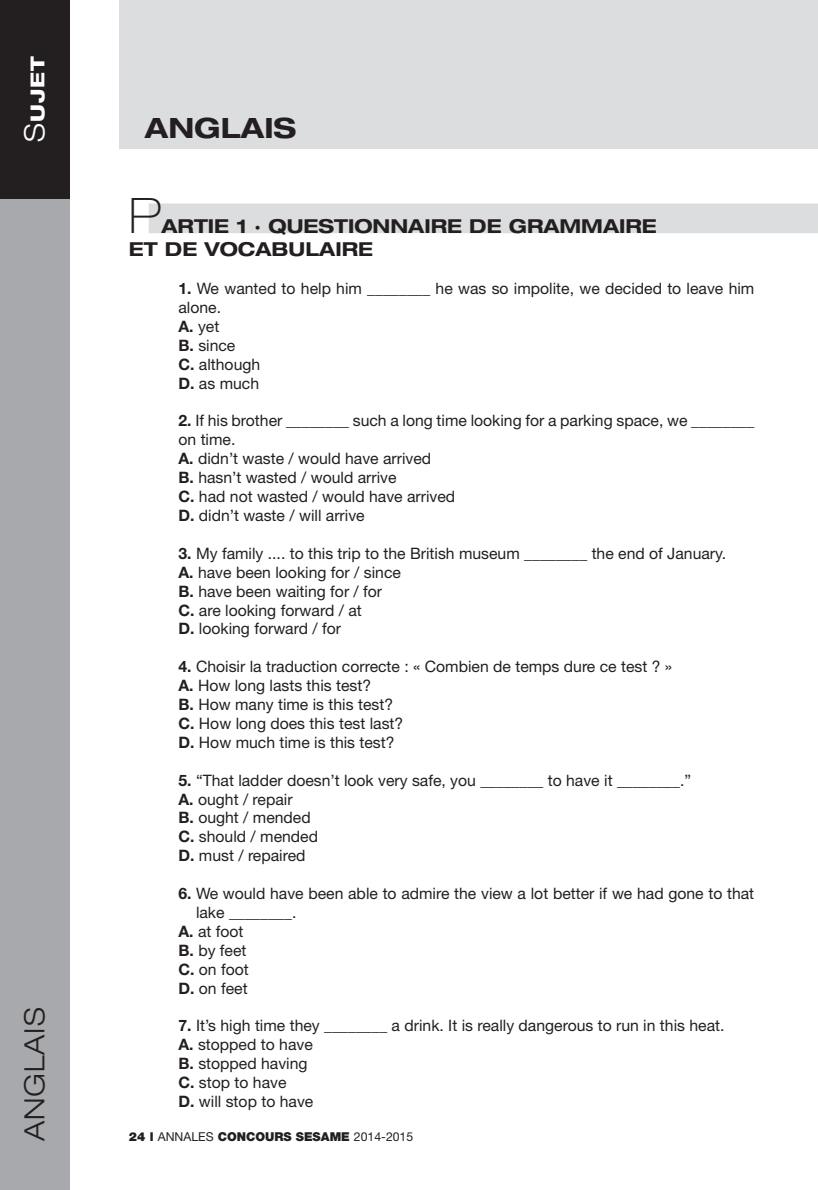
<style>
.page{position:relative;width:818px;height:1190px;background:#fff}
.page>*{position:absolute;margin:0;border:0;box-sizing:border-box;transform-origin:0 0}
.t1{font:100 expanded 49px "Helvetica Neue LT Std";color:#231f20}
.t2{font:300 expanded 28px "Helvetica Neue LT Std";letter-spacing:.03em;color:#231f20}
.t3{font:700 expanded 28px "Helvetica Neue LT Std";color:#231f20}
.t4{font:700 expanded 19.25px/23.1px "Helvetica Neue LT Std";color:#231f20}
.t5{font:800 expanded 19.25px "Helvetica Neue LT Std";color:#fff}
.t6{font:15.75px/18.9px "Helvetica Neue LT Std";color:#231f20}
.t7{font:900 12.25px "Helvetica Neue LT Std";color:#231f20}
.s1{font-weight:300;font-size:28px}
.s2{font-weight:700}
.s3{font-weight:400}
</style>
<div class="page">
<div style="left:0;top:0;width:69px;height:1190px;background:#a8a9ad"></div>
<div style="left:0;top:0;width:69px;height:198px;background:#231f20"></div>
<div style="left:149px;top:203px;width:668px;height:30px;background:#dcdddf"></div>
<div style="left:119px;top:0;width:698px;height:149px;background:#dcdddf"></div>
<p class="t5" style="left:25px;top:142px;width:87px;rotate:-90deg"><span class="s1">S</span>UJET</p>
<h2 class="t2" style="left:18px;top:1141px;width:135px;rotate:-90deg">ANGLAIS</h2>
<h2 class="t3" style="left:145px;top:111px;width:153px">ANGLAIS</h2>
<h1 class="t1" style="left:129px;top:187px;width:34px">P</h1>
<p class="t4" style="left:129px;top:214px;width:529px;text-indent:33px">ARTIE 1 · QUESTIONNAIRE DE GRAMMAIRE<br>ET DE VOCABULAIRE</p>
<p class="t6" style="left:178px;top:279px;width:577px"><span class="s2">1.</span> We wanted to help him ________ he was so impolite, we decided to leave him alone.<br><span class="s2">A.</span> yet<br><span class="s2">B.</span> since<br><span class="s2">C.</span> although<br><span class="s2">D.</span> as much</p>
<p class="t6" style="left:178px;top:411px;width:577px"><span class="s2">2.</span> If his brother ________ such a long time looking for a parking space, we ________ on time.<br><span class="s2">A.</span> didn’t waste / would have arrived<br><span class="s2">B.</span> hasn’t wasted / would arrive<br><span class="s2">C.</span> had not wasted / would have arrived<br><span class="s2">D.</span> didn’t waste / will arrive</p>
<p class="t6" style="left:178px;top:543px;width:549px"><span class="s2">3.</span> My family .... to this trip to the British museum ________ the end of January.<br><span class="s2">A.</span> have been looking for / since<br><span class="s2">B.</span> have been waiting for / for<br><span class="s2">C.</span> are looking forward / at<br><span class="s2">D.</span> looking forward / for</p>
<p class="t6" style="left:178px;top:657px;width:495px"><span class="s2">4.</span> Choisir la traduction correcte : « Combien de temps dure ce test ? » <span class="s2">A.</span> How long lasts this test?<br><span class="s2">B.</span> How many time is this test?<br><span class="s2">C.</span> How long does this test last?<br><span class="s2">D.</span> How much time is this test?</p>
<p class="t6" style="left:178px;top:770px;width:514px"><span class="s2">5.</span> “That ladder doesn’t look very safe, you ________ to have it ________.”<br><span class="s2">A.</span> ought / repair<br><span class="s2">B.</span> ought / mended<br><span class="s2">C.</span> should / mended<br><span class="s2">D.</span> must / repaired</p>
<p class="t6" style="left:178px;top:884px;width:577px"><span class="s2">6.</span> We would have been able to admire the view a lot better if we had gone to that</p>
<p class="t6" style="left:196px;top:903px;width:102px">lake ________.</p>
<p class="t6" style="left:178px;top:921px;width:67px"><span class="s2">A.</span> at foot</p>
<p class="t6" style="left:178px;top:940px;width:69px"><span class="s2">B.</span> by feet</p>
<p class="t6" style="left:178px;top:959px;width:72px"><span class="s2">C.</span> on foot</p>
<p class="t6" style="left:178px;top:978px;width:71px"><span class="s2">D.</span> on feet</p>
<p class="t6" style="left:178px;top:1016px;width:547px"><span class="s2">7.</span> It’s high time they ________ a drink. It is really dangerous to run in this heat.<br><span class="s2">A.</span> stopped to have<br><span class="s2">B.</span> stopped having<br><span class="s2">C.</span> stop to have<br><span class="s2">D.</span> will stop to have</p>
<p class="t7" style="left:129px;top:1129px;width:286px">24 l <span class="s3">ANNALES</span> CONCOURS SESAME <span class="s3">2014-2015</span></p>
</div>
